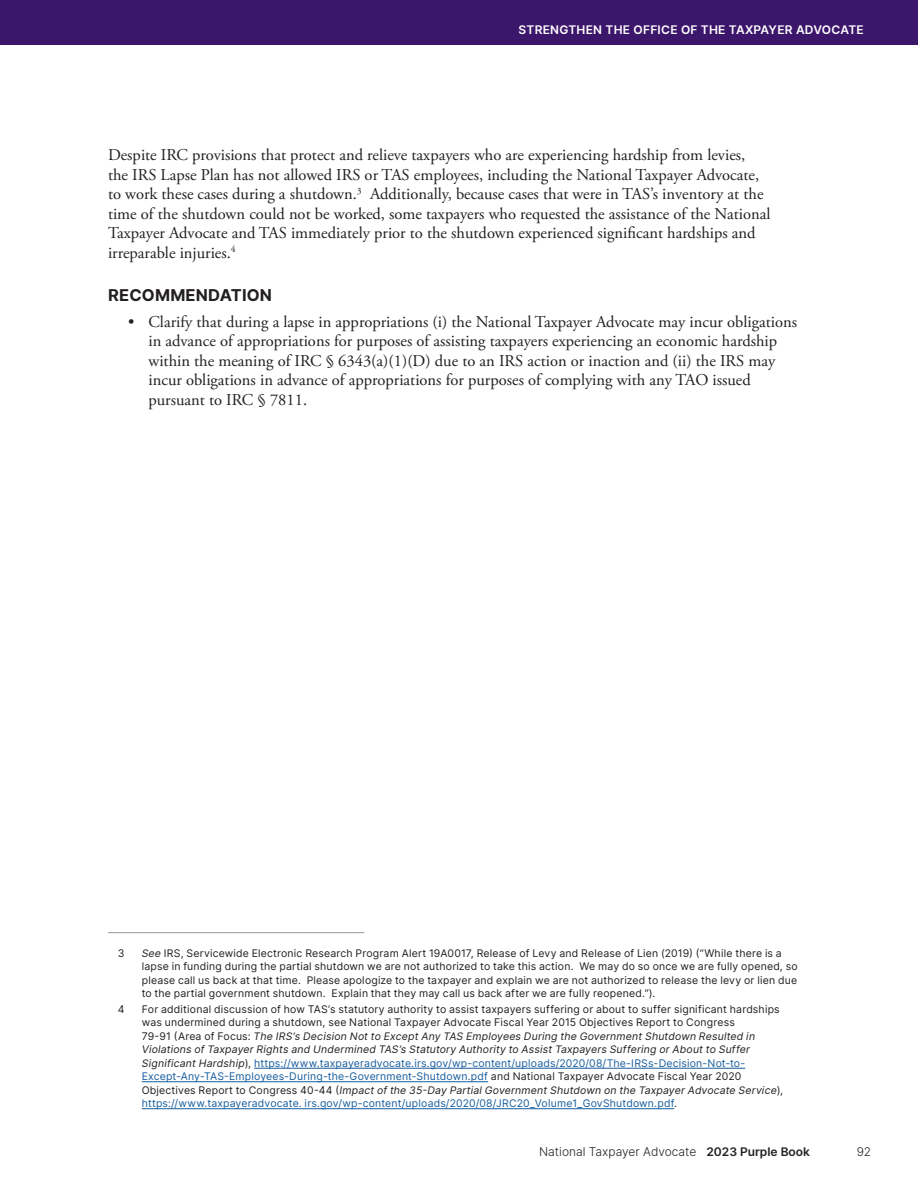
<style>
.page{position:relative;width:918px;height:1188px;background:#fff}
.page>*{position:absolute;margin:0;border:0;box-sizing:border-box;transform-origin:0 0}
.Paragraph{font:16.5px/19.5px "Adobe Garamond Pro";color:#231f20}
.t1{font:700 16.5px "Inter";letter-spacing:.01em;color:#231f20}
.t2{font:600 12px "Inter";letter-spacing:.02em;color:#fff}
.t3{font:300 12px "Inter";color:#231f20}
.Footnotes{font:10.5px/13.5px "Inter";letter-spacing:.015em;color:#231f20}
.s1{font-style:italic}
.s2{color:#175d9e}
.s3{font-weight:600}
</style>
<div class="page">
<div style="left:0;top:0;width:918px;height:45px;background:#3c166b"></div>
<hr style="left:108px;top:932px;width:256px;height:1px;background:#939598">
<hr style="left:254px;top:1068px;width:491px;height:1px;background:#175d9e">
<hr style="left:142px;top:1081px;width:346px;height:1px;background:#175d9e">
<hr style="left:142px;top:1108px;width:532px;height:1px;background:#175d9e">
<p class="t2" style="left:518px;top:21px;width:347px">STRENGTHEN THE OFFICE OF THE TAXPAYER ADVOCATE</p>
<p class="Paragraph" style="left:108px;top:146px;width:664px">Despite IRC provisions that protect and relieve taxpayers who are experiencing hardship from levies,<br>the IRS Lapse Plan has not allowed IRS or TAS employees, including the National Taxpayer Advocate, to work these cases during a shutdown.<sup>3</sup> Additionally, because cases that were in TAS’s inventory at the time of the shutdown could not be worked, some taxpayers who requested the assistance of the National Taxpayer Advocate and TAS immediately prior to the shutdown experienced significant hardships and irreparable injuries.<sup>4</sup></p>
<h2 class="t1" style="left:108px;top:283px;width:165px">RECOMMENDATION</h2>
<p class="Paragraph" style="left:148px;top:313px;width:650px;text-indent:-20px">• Clarify that during a lapse in appropriations (i) the National Taxpayer Advocate may incur obligations in advance of appropriations for purposes of assisting taxpayers experiencing an economic hardship within the meaning of IRC § 6343(a)(1)(D) due to an IRS action or inaction and (ii) the IRS may incur obligations in advance of appropriations for purposes of complying with any TAO issued pursuant to IRC § 7811.</p>
<p class="Footnotes" style="left:118px;top:946px;width:8px">3</p>
<p class="Footnotes" style="left:142px;top:946px;width:657px"><span class="s1">See</span> IRS, Servicewide Electronic Research Program Alert 19A0017, Release of Levy and Release of Lien (2019) (“While there is a lapse in funding during the partial shutdown we are not authorized to take this action. We may do so once we are fully opened, so please call us back at that time. Please apologize to the taxpayer and explain we are not authorized to release the levy or lien due to the partial government shutdown. Explain that they may call us back after we are fully reopened.”).</p>
<p class="Footnotes" style="left:118px;top:1002px;width:8px">4</p>
<p class="Footnotes" style="left:142px;top:1002px;width:643px">For additional discussion of how TAS’s statutory authority to assist taxpayers suffering or about to suffer significant hardships was undermined during a shutdown, see National Taxpayer Advocate Fiscal Year 2015 Objectives Report to Congress<br>79-91 (Area of Focus: <span class="s1">The IRS’s Decision Not to Except Any TAS Employees During the Government Shutdown Resulted in Violations of Taxpayer Rights and Undermined TAS’s Statutory Authority to Assist Taxpayers Suffering or About to Suffer Significant Hardship</span>), <span class="s2">https://www.taxpayeradvocate.irs.gov/wp-content/uploads/2020/08/The-IRSs-Decision-Not-to-Except-Any-TAS-Employees-During-the-Government-Shutdown.pdf</span> and National Taxpayer Advocate Fiscal Year 2020<br>Objectives Report to Congress 40-44 (<span class="s1">Impact of the 35-Day Partial Government Shutdown on the Taxpayer Advocate Service</span>), <span class="s2">https://www.taxpayeradvocate. irs.gov/wp-content/uploads/2020/08/JRC20_Volume1_GovShutdown.pdf</span>.</p>
<p class="t3" style="left:539px;top:1144px;width:272px">National Taxpayer Advocate <span class="s3">2023 PURPLE BOOK</span></p>
<p class="t3" style="left:857px;top:1144px;width:16px">92</p>
</div>
